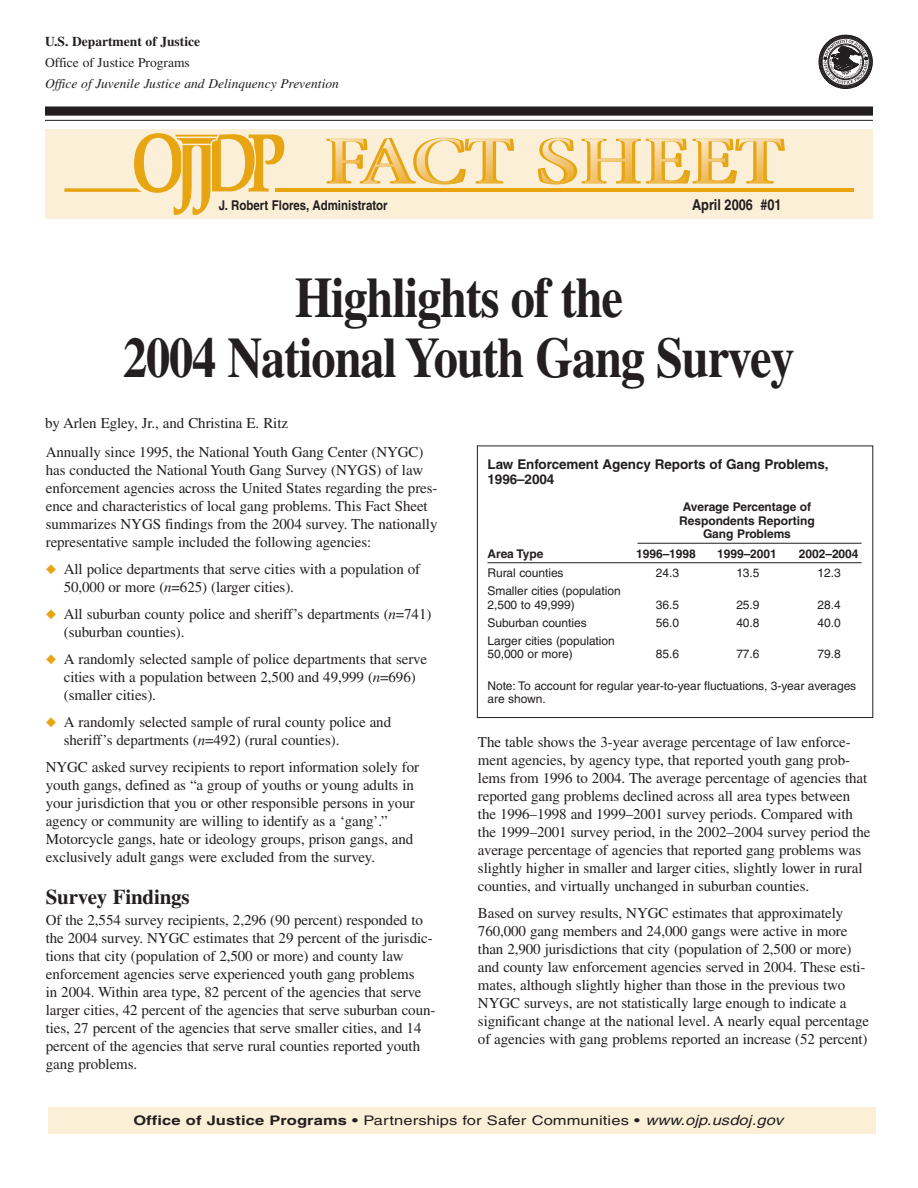
<style>
.page{position:relative;width:918px;height:1188px;background:#fff}
.page>*{position:absolute;margin:0;border:0;box-sizing:border-box;transform-origin:0 0}
.t1{font:700 57px/60px "Times";letter-spacing:-.025em;color:#231f20;text-align:center;scale:.85 1}
.t2{font:700 21px "Times";letter-spacing:-.01em;color:#231f20}
.t3{font:15px/18px "Times";letter-spacing:-.005em;color:#231f20}
.t4{font:700 15px "Helvetica";letter-spacing:-.005em;color:#231f20;scale:.85 1}
.t5{font:700 13.5px/15px "Helvetica";letter-spacing:-.005em;color:#231f20}
.t6{font:italic 13.5px "Times";color:#231f20}
.t7{font:700 13.5px "Helvetica";letter-spacing:-.005em;color:#231f20;scale:.85 1}
.t8{font:700 13.5px "Times";color:#231f20}
.t9{font:13.5px "Times";color:#231f20}
.t10{font:13.2px "Helvetica";letter-spacing:.005em;color:#231f20;scale:1.25 1}
.t11{font:12px/13.5px "Helvetica";letter-spacing:-.005em;color:#231f20}
.t12{font:700 12px/13.5px "Helvetica";letter-spacing:-.005em;color:#231f20;text-align:center}
.s1{color:#e7a512}
.s2{font-style:italic}
.s3{font-weight:700}
.s4{font-style:italic;font-size:14.1px}
</style>
<div class="page">
<div style="left:45px;top:129px;width:828px;height:90px;background:#fbefd7"></div>
<hr style="left:275px;top:188px;width:578px;height:4px;background:#e7a512">
<svg style="left:64px;top:133px;width:221px;height:82px"></svg>
<svg style="left:326px;top:138px;width:189px;height:47px"></svg>
<svg style="left:538px;top:138px;width:247px;height:47px"></svg>
<div style="left:45px;top:106px;width:828px;height:10px;background:#231f20"></div>
<hr style="left:45px;top:120px;width:828px;height:1px;background:#231f20">
<div style="left:48px;top:1107px;width:828px;height:27px;background:#fbefd7"></div>
<svg style="left:477px;top:445px;width:397px;height:273px"></svg>
<svg style="left:819px;top:35px;width:54px;height:54px"></svg>
<p class="t8" style="left:45px;top:37px;width:156px">U.S. Department of Justice</p>
<p class="t9" style="left:45px;top:58px;width:146px">Office of Justice Programs</p>
<p class="t6" style="left:45px;top:79px;width:295px">Office of Juvenile Justice and Delinquency Prevention</p>
<p class="t7" style="left:219px;top:201px;width:200px">J. Robert Flores, Administrator</p>
<p class="t4" style="left:692px;top:200px;width:107px">April 2006 #01</p>
<h1 class="t1" style="left:123px;top:274px;width:792px">Highlights of the<br>2004 National Youth Gang Survey</h1>
<p class="t3" style="left:45px;top:416px;width:245px">by Arlen Egley, Jr., and Christina E. Ritz</p>
<p class="t3" style="left:46px;top:444px;width:393px">Annually since 1995, the National Youth Gang Center (NYGC) has conducted the National Youth Gang Survey (NYGS) of law enforcement agencies across the United States regarding the pres&shy;ence and characteristics of local gang problems. This Fact Sheet summarizes NYGS findings from the 2004 survey. The nationally representative sample included the following agencies:</p>
<p class="t3" style="left:64px;top:561px;width:358px;text-indent:-18px"><span class="s1">❒</span> All police departments that serve cities with a population of<br>50,000 or more (<span class="s2">n</span>=625) (larger cities).</p>
<p class="t3" style="left:64px;top:606px;width:369px;text-indent:-18px"><span class="s1">❒</span> All suburban county police and sheriff’s departments (<span class="s2">n</span>=741) (suburban counties).</p>
<p class="t3" style="left:64px;top:651px;width:365px;text-indent:-18px"><span class="s1">❒</span> A randomly selected sample of police departments that serve cities with a population between 2,500 and 49,999 (<span class="s2">n</span>=696) (smaller cities).</p>
<p class="t3" style="left:64px;top:714px;width:329px;text-indent:-18px"><span class="s1">❒</span> A randomly selected sample of rural county police and sheriff’s departments (<span class="s2">n</span>=492) (rural counties).</p>
<p class="t3" style="left:46px;top:759px;width:375px">NYGC asked survey recipients to report information solely for youth gangs, defined as “a group of youths or young adults in your jurisdiction that you or other responsible persons in your agency or community are willing to identify as a ‘gang’.” Motorcycle gangs, hate or ideology groups, prison gangs, and exclusively adult gangs were excluded from the survey.</p>
<h2 class="t2" style="left:46px;top:889px;width:145px">Survey Findings</h2>
<p class="t3" style="left:46px;top:912px;width:391px">Of the 2,554 survey recipients, 2,296 (90 percent) responded to the 2004 survey. NYGC estimates that 29 percent of the jurisdic&shy;tions that city (population of 2,500 or more) and county law enforcement agencies serve experienced youth gang problems<br>in 2004. Within area type, 82 percent of the agencies that serve larger cities, 42 percent of the agencies that serve suburban coun&shy;ties, 27 percent of the agencies that serve smaller cities, and 14 percent of the agencies that serve rural counties reported youth gang problems.</p>
<p class="t5" style="left:488px;top:458px;width:343px">Law Enforcement Agency Reports of Gang Problems,<br>1996–2004</p>
<p class="t12" style="left:679px;top:502px;width:137px">Average Percentage of<br>Respondents Reporting<br>Gang Problems</p>
<p class="t12" style="left:488px;top:548px;width:57px">Area Type</p>
<p class="t12" style="left:636px;top:548px;width:61px">1996–1998</p>
<p class="t12" style="left:717px;top:548px;width:61px">1999–2001</p>
<p class="t12" style="left:799px;top:548px;width:61px">2002–2004</p>
<p class="t11" style="left:488px;top:568px;width:78px">Rural counties</p>
<p class="t11" style="left:656px;top:568px;width:25px">24.3</p>
<p class="t11" style="left:736px;top:568px;width:25px">13.5</p>
<p class="t11" style="left:818px;top:568px;width:25px">12.3</p>
<p class="t11" style="left:488px;top:586px;width:135px">Smaller cities (population</p>
<p class="t11" style="left:488px;top:599px;width:89px">2,500 to 49,999)</p>
<p class="t11" style="left:656px;top:599px;width:25px">36.5</p>
<p class="t11" style="left:736px;top:599px;width:25px">25.9</p>
<p class="t11" style="left:818px;top:599px;width:25px">28.4</p>
<p class="t11" style="left:488px;top:617px;width:101px">Suburban counties</p>
<p class="t11" style="left:656px;top:617px;width:25px">56.0</p>
<p class="t11" style="left:736px;top:617px;width:25px">40.8</p>
<p class="t11" style="left:818px;top:617px;width:25px">40.0</p>
<p class="t11" style="left:488px;top:635px;width:129px">Larger cities (population</p>
<p class="t11" style="left:488px;top:649px;width:87px">50,000 or more)</p>
<p class="t11" style="left:656px;top:649px;width:25px">85.6</p>
<p class="t11" style="left:736px;top:649px;width:25px">77.6</p>
<p class="t11" style="left:818px;top:649px;width:25px">79.8</p>
<p class="t11" style="left:488px;top:680px;width:370px">Note: To account for regular year-to-year fluctuations, 3-year averages are shown.</p>
<p class="t3" style="left:478px;top:734px;width:394px">The table shows the 3-year average percentage of law enforce&shy;ment agencies, by agency type, that reported youth gang prob&shy;lems from 1996 to 2004. The average percentage of agencies that reported gang problems declined across all area types between the 1996–1998 and 1999–2001 survey periods. Compared with the 1999–2001 survey period, in the 2002–2004 survey period the average percentage of agencies that reported gang problems was slightly higher in smaller and larger cities, slightly lower in rural counties, and virtually unchanged in suburban counties.</p>
<p class="t3" style="left:478px;top:905px;width:393px">Based on survey results, NYGC estimates that approximately 760,000 gang members and 24,000 gangs were active in more than 2,900 jurisdictions that city (population of 2,500 or more) and county law enforcement agencies served in 2004. These esti&shy;mates, although slightly higher than those in the previous two NYGC surveys, are not statistically large enough to indicate a significant change at the national level. A nearly equal percentage of agencies with gang problems reported an increase (52 percent)</p>
<p class="t10" style="left:133px;top:1115px;width:521px"><span class="s3">Office of Justice Programs •</span> Partnerships for Safer Communities • <span class="s4">www.ojp.usdoj.gov</span></p>
</div>
